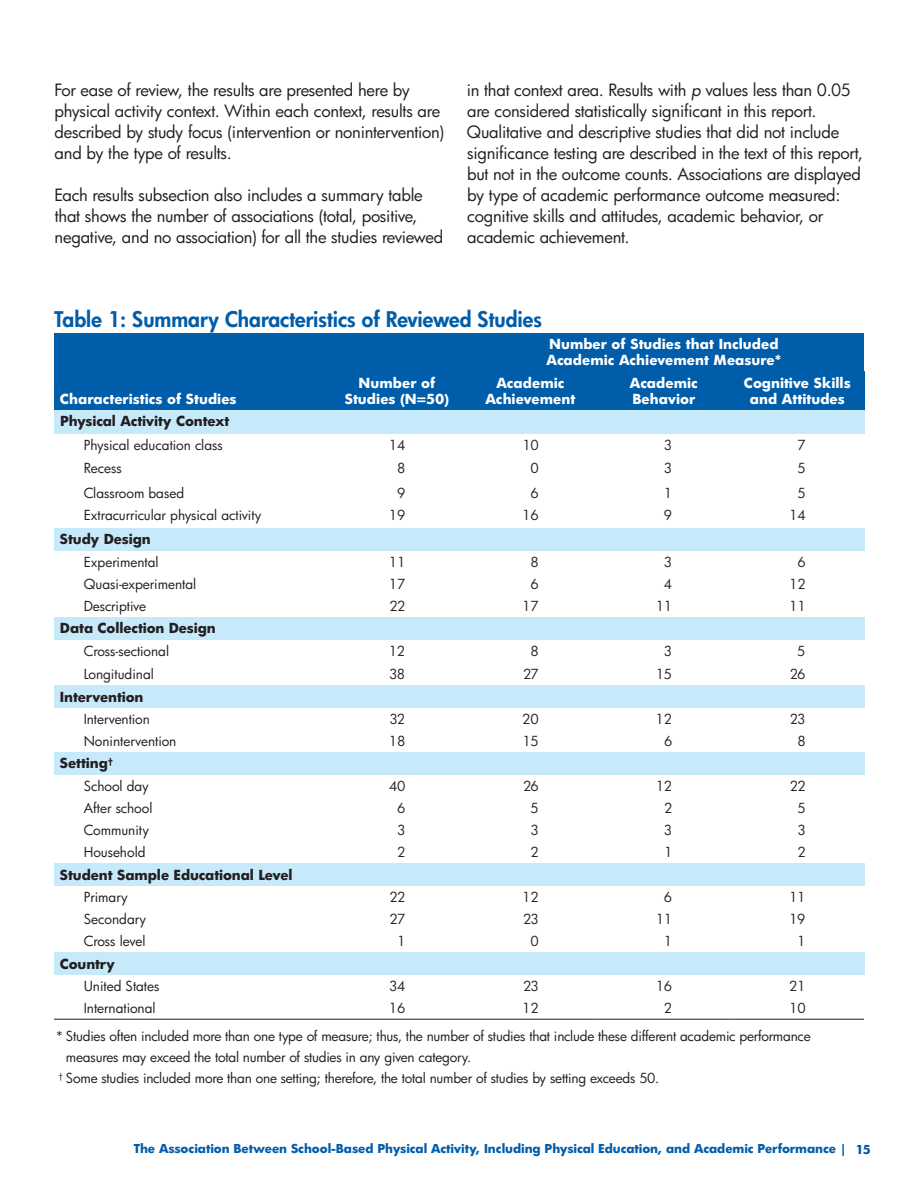
<style>
.page{position:relative;width:918px;height:1188px;background:#fff}
.page>*{position:absolute;margin:0;border:0;box-sizing:border-box;transform-origin:0 0}
.t1{font:800 21px "Futura";color:#005daa}
.t2{font:16.5px/21px "Futura";letter-spacing:-.015em;color:#231f20}
.t3{font:13.5px/22.2px "Futura";letter-spacing:-.015em;color:#231f20}
.t4{font:700 13.5px/16.2px "Futura";color:#fff;text-align:center}
.t5{font:700 13.5px "Futura";letter-spacing:-.01em;color:#231f20}
.t6{font:700 12px "Futura";letter-spacing:-.01em;color:#005daa}
.s1{font-style:italic}
.s2{font-weight:700}
</style>
<div class="page">
<div style="left:54px;top:410px;width:810px;height:23px;background:#c7eafb"></div>
<div style="left:54px;top:528px;width:810px;height:22px;background:#c7eafb"></div>
<div style="left:54px;top:617px;width:810px;height:22px;background:#c7eafb"></div>
<div style="left:54px;top:685px;width:810px;height:23px;background:#c7eafb"></div>
<div style="left:54px;top:752px;width:810px;height:22px;background:#c7eafb"></div>
<div style="left:54px;top:863px;width:810px;height:23px;background:#c7eafb"></div>
<div style="left:54px;top:952px;width:810px;height:23px;background:#c7eafb"></div>
<hr style="left:54px;top:1019px;width:543px;height:1px;background:#231f20">
<hr style="left:597px;top:1019px;width:134px;height:1px;background:#231f20">
<hr style="left:731px;top:1019px;width:133px;height:1px;background:#231f20">
<div style="left:54px;top:333px;width:410px;height:38px;background:#005daa"></div>
<div style="left:464px;top:333px;width:400px;height:38px;background:#005daa"></div>
<div style="left:54px;top:371px;width:810px;height:39px;background:#005daa"></div>
<p class="t2" style="left:55px;top:81px;width:391px">For ease of review, the results are presented here by physical activity context. Within each context, results are described by study focus (intervention or nonintervention) and by the type of results.</p>
<p class="t2" style="left:55px;top:186px;width:390px">Each results subsection also includes a summary table that shows the number of associations (total, positive, negative, and no association) for all the studies reviewed</p>
<p class="t2" style="left:467px;top:81px;width:398px">in that context area. Results with <span class="s1">p</span> values less than 0.05 are considered statistically significant in this report.<br>Qualitative and descriptive studies that did not include significance testing are described in the text of this report, but not in the outcome counts. Associations are displayed by type of academic performance outcome measured: cognitive skills and attitudes, academic behavior, or academic achievement.</p>
<p class="t1" style="left:54px;top:309px;width:489px">Table 1: Summary Characteristics of Reviewed Studies</p>
<p class="t4" style="left:60px;top:392px;width:178px">Characteristics of Studies</p>
<p class="t4" style="left:546px;top:337px;width:236px;text-align:left">Number of Studies that Included<br>Academic Achievement Measure*</p>
<p class="t4" style="left:345px;top:376px;width:106px">Number of<br>Studies (N=50)</p>
<p class="t4" style="left:485px;top:376px;width:92px">Academic<br>Achievement</p>
<p class="t4" style="left:630px;top:376px;width:69px;text-align:left">Academic<br>Behavior</p>
<p class="t4" style="left:744px;top:376px;width:108px">Cognitive Skills and Attitudes</p>
<p class="t5" style="left:60px;top:415px;width:171px">Physical Activity Context</p>
<p class="t3" style="left:84px;top:435px;width:141px">Physical education class</p>
<p class="t3" style="left:389px;top:435px;width:18px">14</p>
<p class="t3" style="left:522px;top:435px;width:18px">10</p>
<p class="t3" style="left:664px;top:435px;width:10px">3</p>
<p class="t3" style="left:797px;top:435px;width:10px">7</p>
<p class="t3" style="left:84px;top:458px;width:40px">Recess</p>
<p class="t3" style="left:397px;top:458px;width:10px">8</p>
<p class="t3" style="left:530px;top:458px;width:10px">0</p>
<p class="t3" style="left:664px;top:458px;width:10px">3</p>
<p class="t3" style="left:797px;top:458px;width:10px">5</p>
<p class="t3" style="left:84px;top:483px;width:102px">Classroom based</p>
<p class="t3" style="left:397px;top:483px;width:10px">9</p>
<p class="t3" style="left:531px;top:483px;width:10px">6</p>
<p class="t3" style="left:664px;top:483px;width:10px">1</p>
<p class="t3" style="left:797px;top:483px;width:10px">5</p>
<p class="t3" style="left:84px;top:505px;width:179px">Extracurricular physical activity</p>
<p class="t3" style="left:389px;top:505px;width:18px">19</p>
<p class="t3" style="left:522px;top:505px;width:18px">16</p>
<p class="t3" style="left:664px;top:505px;width:10px">9</p>
<p class="t3" style="left:789px;top:505px;width:18px">14</p>
<p class="t5" style="left:60px;top:533px;width:92px">Study Design</p>
<p class="t3" style="left:84px;top:552px;width:76px">Experimental</p>
<p class="t3" style="left:389px;top:552px;width:18px">11</p>
<p class="t3" style="left:531px;top:552px;width:10px">8</p>
<p class="t3" style="left:664px;top:552px;width:10px">3</p>
<p class="t3" style="left:797px;top:552px;width:10px">6</p>
<p class="t3" style="left:84px;top:574px;width:114px">Quasi-experimental</p>
<p class="t3" style="left:389px;top:574px;width:18px">17</p>
<p class="t3" style="left:531px;top:574px;width:10px">6</p>
<p class="t3" style="left:664px;top:574px;width:10px">4</p>
<p class="t3" style="left:789px;top:574px;width:18px">12</p>
<p class="t3" style="left:84px;top:596px;width:64px">Descriptive</p>
<p class="t3" style="left:389px;top:596px;width:17px">22</p>
<p class="t3" style="left:522px;top:596px;width:18px">17</p>
<p class="t3" style="left:656px;top:596px;width:18px">11</p>
<p class="t3" style="left:789px;top:596px;width:18px">11</p>
<p class="t5" style="left:60px;top:622px;width:157px">Data Collection Design</p>
<p class="t3" style="left:84px;top:641px;width:87px">Cross-sectional</p>
<p class="t3" style="left:389px;top:641px;width:18px">12</p>
<p class="t3" style="left:530px;top:641px;width:10px">8</p>
<p class="t3" style="left:664px;top:641px;width:10px">3</p>
<p class="t3" style="left:797px;top:641px;width:10px">5</p>
<p class="t3" style="left:84px;top:664px;width:72px">Longitudinal</p>
<p class="t3" style="left:389px;top:664px;width:18px">38</p>
<p class="t3" style="left:523px;top:664px;width:17px">27</p>
<p class="t3" style="left:656px;top:664px;width:18px">15</p>
<p class="t3" style="left:790px;top:664px;width:17px">26</p>
<p class="t5" style="left:60px;top:690px;width:85px">Intervention</p>
<p class="t3" style="left:84px;top:709px;width:68px">Intervention</p>
<p class="t3" style="left:389px;top:709px;width:17px">32</p>
<p class="t3" style="left:522px;top:709px;width:18px">20</p>
<p class="t3" style="left:656px;top:709px;width:18px">12</p>
<p class="t3" style="left:790px;top:709px;width:17px">23</p>
<p class="t3" style="left:84px;top:731px;width:94px">Nonintervention</p>
<p class="t3" style="left:389px;top:731px;width:18px">18</p>
<p class="t3" style="left:522px;top:731px;width:18px">15</p>
<p class="t3" style="left:664px;top:731px;width:10px">6</p>
<p class="t3" style="left:797px;top:731px;width:10px">8</p>
<p class="t3" style="left:84px;top:753px;width:67px;text-indent:-24px"><span class="s2">Setting</span><sup>†<br></sup>School day</p>
<p class="t3" style="left:389px;top:776px;width:18px">40</p>
<p class="t3" style="left:523px;top:776px;width:17px">26</p>
<p class="t3" style="left:656px;top:776px;width:18px">12</p>
<p class="t3" style="left:790px;top:776px;width:17px">22</p>
<p class="t3" style="left:84px;top:798px;width:70px">After school</p>
<p class="t3" style="left:397px;top:798px;width:10px">6</p>
<p class="t3" style="left:531px;top:798px;width:10px">5</p>
<p class="t3" style="left:664px;top:798px;width:10px">2</p>
<p class="t3" style="left:797px;top:798px;width:10px">5</p>
<p class="t3" style="left:84px;top:820px;width:67px">Community</p>
<p class="t3" style="left:397px;top:820px;width:10px">3</p>
<p class="t3" style="left:530px;top:820px;width:10px">3</p>
<p class="t3" style="left:664px;top:820px;width:10px">3</p>
<p class="t3" style="left:797px;top:820px;width:10px">3</p>
<p class="t3" style="left:84px;top:843px;width:63px">Household</p>
<p class="t3" style="left:397px;top:843px;width:10px">2</p>
<p class="t3" style="left:531px;top:843px;width:10px">2</p>
<p class="t3" style="left:664px;top:843px;width:10px">1</p>
<p class="t3" style="left:797px;top:843px;width:10px">2</p>
<p class="t5" style="left:60px;top:868px;width:234px">Student Sample Educational Level</p>
<p class="t3" style="left:84px;top:887px;width:46px">Primary</p>
<p class="t3" style="left:389px;top:887px;width:17px">22</p>
<p class="t3" style="left:522px;top:887px;width:18px">12</p>
<p class="t3" style="left:664px;top:887px;width:10px">6</p>
<p class="t3" style="left:789px;top:887px;width:18px">11</p>
<p class="t3" style="left:84px;top:909px;width:64px">Secondary</p>
<p class="t3" style="left:390px;top:909px;width:17px">27</p>
<p class="t3" style="left:523px;top:909px;width:17px">23</p>
<p class="t3" style="left:656px;top:909px;width:18px">11</p>
<p class="t3" style="left:789px;top:909px;width:18px">19</p>
<p class="t3" style="left:84px;top:932px;width:63px">Cross level</p>
<p class="t3" style="left:397px;top:932px;width:10px">1</p>
<p class="t3" style="left:530px;top:932px;width:10px">0</p>
<p class="t3" style="left:664px;top:932px;width:10px">1</p>
<p class="t3" style="left:797px;top:932px;width:10px">1</p>
<p class="t5" style="left:60px;top:958px;width:57px">Country</p>
<p class="t3" style="left:84px;top:976px;width:77px">United States</p>
<p class="t3" style="left:389px;top:976px;width:18px">34</p>
<p class="t3" style="left:523px;top:976px;width:17px">23</p>
<p class="t3" style="left:656px;top:976px;width:18px">16</p>
<p class="t3" style="left:789px;top:976px;width:18px">21</p>
<p class="t3" style="left:84px;top:998px;width:73px">International</p>
<p class="t3" style="left:389px;top:998px;width:18px">16</p>
<p class="t3" style="left:522px;top:998px;width:18px">12</p>
<p class="t3" style="left:664px;top:998px;width:10px">2</p>
<p class="t3" style="left:55px;top:996px;width:757px;line-height:27.8px;text-indent:734px">10 * Studies often included more than one type of measure; thus, the number of studies that include these different academic performance</p>
<p class="t3" style="left:58px;top:1048px;width:603px;line-height:21px;text-indent:8px">measures may exceed the total number of studies in any given category.<br><sup>†</sup> Some studies included more than one setting; therefore, the total number of studies by setting exceeds 50.</p>
<p class="t6" style="left:134px;top:1143px;width:739px">The Association Between School-Based Physical Activity, Including Physical Education, and Academic Performance | 15</p>
</div>
